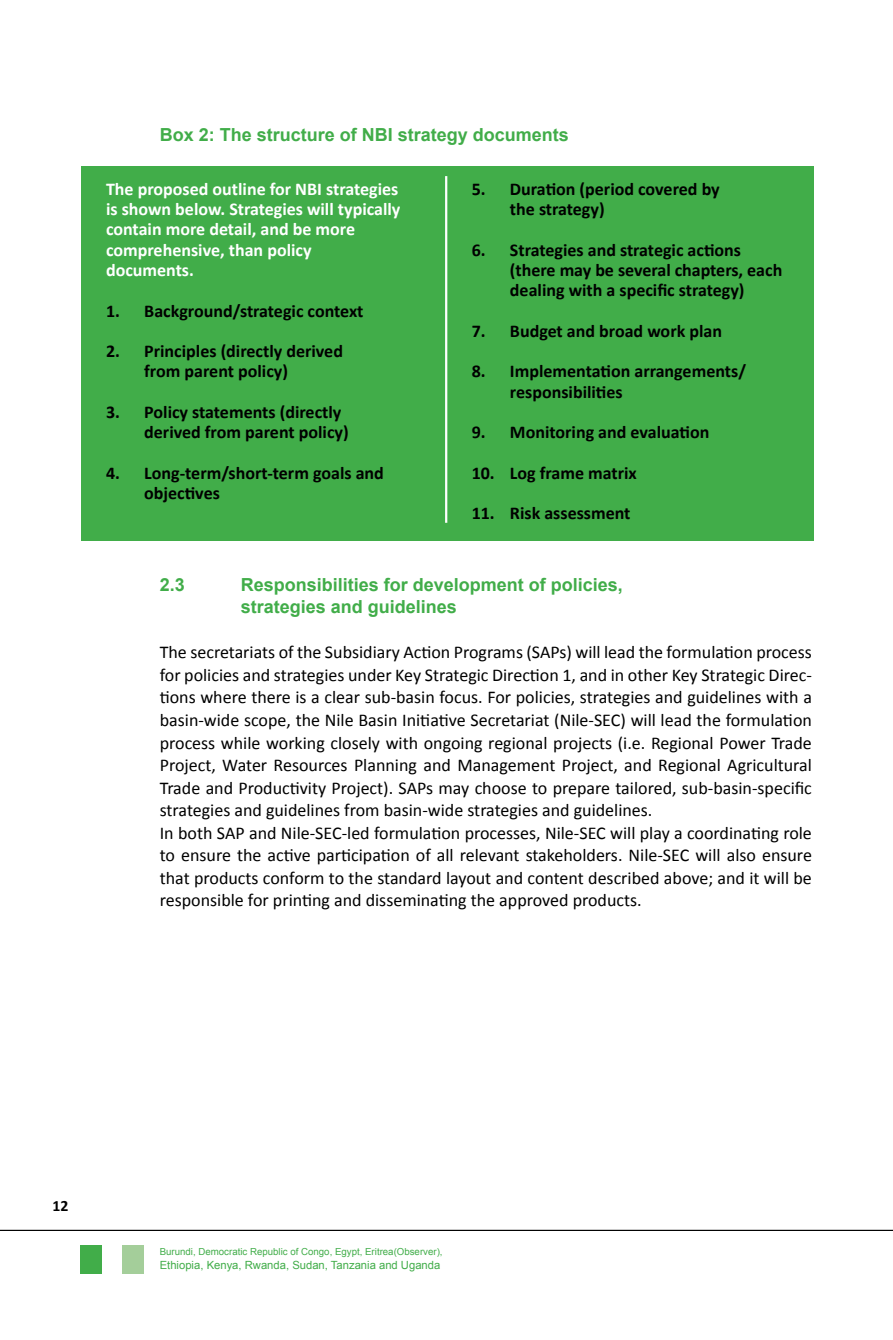
<style>
.page{position:relative;width:893px;height:1340px;background:#fff}
.page>*{position:absolute;margin:0;border:0;box-sizing:border-box;transform-origin:0 0}
.t1{font:18px/22.5px "Calibri";color:#000}
.t2{font:700 18px/20.2px "Calibri";color:#000}
.t3{font:700 18px/20.2px "Calibri";color:#fff}
.t4{font:700 18px/22.5px "Arial";color:#41ad49}
.t5{font:700 15.75px "Calibri";color:#000}
.t6{font:11.25px "Arial";color:#41ad49}
.t7{font:9.67px "Arial";color:#41ad49}
</style>
<div class="page">
<div style="left:80px;top:1245px;width:21px;height:28px;background:#41ad49"></div>
<div style="left:123px;top:1245px;width:21px;height:28px;background:#a4ce9a"></div>
<hr style="left:0;top:1229px;width:893px;height:1px;background:#000">
<div style="left:82px;top:166px;width:732px;height:374px;background:#41ad49"></div>
<hr style="left:445px;top:176px;width:2px;height:347px;background:#fff">
<p class="t4" style="left:160px;top:124px;width:411px">Box 2: The structure of NBI strategy documents</p>
<p class="t3" style="left:106px;top:179px;width:296px">The proposed outline for NBI strategies is shown below. Strategies will typically contain more detail, and be more comprehensive, than policy documents.</p>
<p class="t2" style="left:106px;top:300px;width:259px">1. Background/strategic context</p>
<p class="t2" style="left:144px;top:341px;width:200px;text-indent:-38px">2. Principles (directly derived from parent policy)</p>
<p class="t2" style="left:144px;top:402px;width:206px;text-indent:-38px">3. Policy statements (directly derived from parent policy)</p>
<p class="t2" style="left:144px;top:462px;width:241px;text-indent:-38px">4. Long-term/short-term goals and objectives</p>
<p class="t2" style="left:510px;top:179px;width:211px;text-indent:-38px">5. Duration (period covered by the strategy)</p>
<p class="t2" style="left:510px;top:240px;width:274px;text-indent:-38px">6. Strategies and strategic actions (there may be several chapters, each dealing with a specific strategy)</p>
<p class="t2" style="left:472px;top:321px;width:252px">7. Budget and broad work plan</p>
<p class="t2" style="left:510px;top:361px;width:238px;text-indent:-38px">8. Implementation arrangements/ responsibilities</p>
<p class="t2" style="left:472px;top:422px;width:239px">9. Monitoring and evaluation</p>
<p class="t2" style="left:472px;top:462px;width:167px">10. Log frame matrix</p>
<p class="t2" style="left:472px;top:503px;width:160px">11. Risk assessment</p>
<p class="t4" style="left:160px;top:574px;width:27px">2.3</p>
<p class="t4" style="left:241px;top:574px;width:384px">Responsibilities for development of policies, strategies and guidelines</p>
<p class="t1" style="left:160px;top:641px;width:654px">The secretariats of the Subsidiary Action Programs (SAPs) will lead the formulation process for policies and strategies under Key Strategic Direction 1, and in other Key Strategic Direc&shy;tions where there is a clear sub-basin focus. For policies, strategies and guidelines with a basin-wide scope, the Nile Basin Initiative Secretariat (Nile-SEC) will lead the formulation process while working closely with ongoing regional projects (i.e. Regional Power Trade Project, Water Resources Planning and Management Project, and Regional Agricultural Trade and Productivity Project). SAPs may choose to prepare tailored, sub-basin-specific strategies and guidelines from basin-wide strategies and guidelines.<br>In both SAP and Nile-SEC-led formulation processes, Nile-SEC will play a coordinating role to ensure the active participation of all relevant stakeholders. Nile-SEC will also ensure that products conform to the standard layout and content described above; and it will be responsible for printing and disseminating the approved products.</p>
<p class="t5" style="left:52px;top:1195px;width:17px">12</p>
<p class="t7" style="left:160px;top:1245px;width:284px">Burundi, Democratic Republic of Congo, Egypt, Eritrea(Observer),</p>
<p class="t6" style="left:160px;top:1257px;width:282px">Ethiopia, Kenya, Rwanda, Sudan, Tanzania and Uganda</p>
</div>
